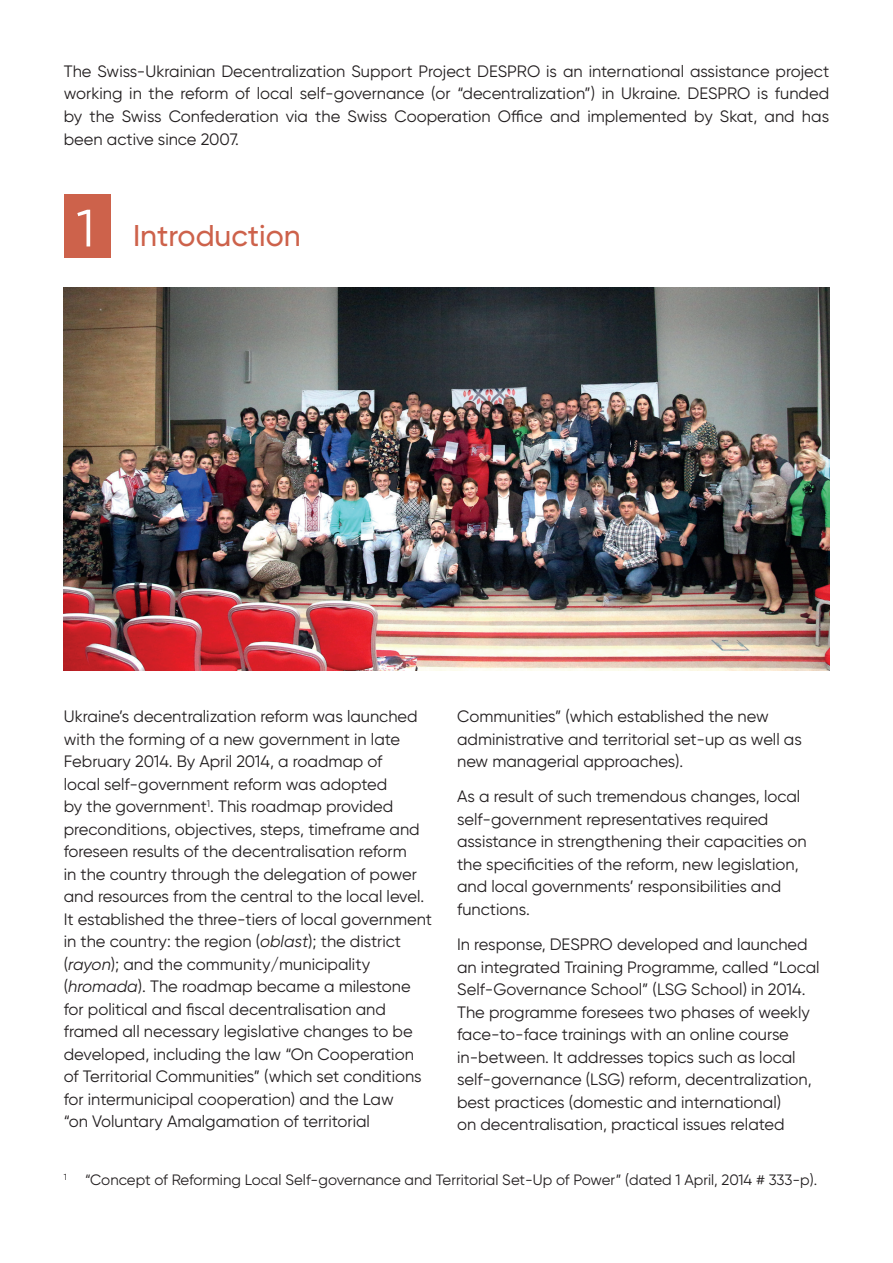
<style>
.page{position:relative;width:893px;height:1263px;background:#fff}
.page>*{position:absolute;margin:0;border:0;box-sizing:border-box;transform-origin:0 0}
.t1{font:500 30px "Gilroy";color:#cd624b}
.t2{font:16.5px/22.5px "Gilroy";color:#231f20}
.t3{font:15px "Gilroy";color:#231f20}
.s1{font-weight:400;font-size:52.5px;color:#fff}
.s2{font-style:italic}
</style>
<div class="page">
<div style="left:64px;top:194px;width:47px;height:64px;background:#cd624b"></div>
<img style="left:64px;top:287px;width:765px;height:383px">
<p class="t2" style="left:64px;top:60px;width:767px;text-align:justify">The Swiss-Ukrainian Decentralization Support Project DESPRO is an international assistance project working in the reform of local self-governance (or “decentralization”) in Ukraine. DESPRO is funded by the Swiss Confederation via the Swiss Cooperation Office and implemented by Skat, and has been active since 2007.</p>
<h1 class="t1" style="left:77px;top:217px;width:226px"><span class="s1">1</span> Introduction</h1>
<p class="t2" style="left:64px;top:705px;width:370px">Ukraine’s decentralization reform was launched with the forming of a new government in late February 2014. By April 2014, a roadmap of<br>local self-government reform was adopted<br>by the government<sup>1</sup>. This roadmap provided preconditions, objectives, steps, timeframe and foreseen results of the decentralisation reform<br>in the country through the delegation of power and resources from the central to the local level.<br>It established the three-tiers of local government in the country: the region (<span class="s2">oblast</span>); the district (<span class="s2">rayon</span>); and the community/municipality (<span class="s2">hromada</span>). The roadmap became a milestone for political and fiscal decentralisation and framed all necessary legislative changes to be developed, including the law “On Cooperation of Territorial Communities” (which set conditions for intermunicipal cooperation) and the Law<br>“on Voluntary Amalgamation of territorial</p>
<p class="t2" style="left:457px;top:705px;width:346px">Communities” (which established the new administrative and territorial set-up as well as new managerial approaches).</p>
<p class="t2" style="left:457px;top:785px;width:351px">As a result of such tremendous changes, local self-government representatives required assistance in strengthening their capacities on the specificities of the reform, new legislation, and local governments’ responsibilities and functions.</p>
<p class="t2" style="left:457px;top:933px;width:364px">In response, DESPRO developed and launched an integrated Training Programme, called “Local Self-Governance School” (LSG School) in 2014.<br>The programme foresees two phases of weekly face-to-face trainings with an online course in-between. It addresses topics such as local self-governance (LSG) reform, decentralization, best practices (domestic and international)<br>on decentralisation, practical issues related</p>
<p class="t3" style="left:64px;top:1170px;width:755px"><sup>1</sup> “Concept of Reforming Local Self-governance and Territorial Set-Up of Power” (dated 1 April, 2014 # 333-p).</p>
</div>
